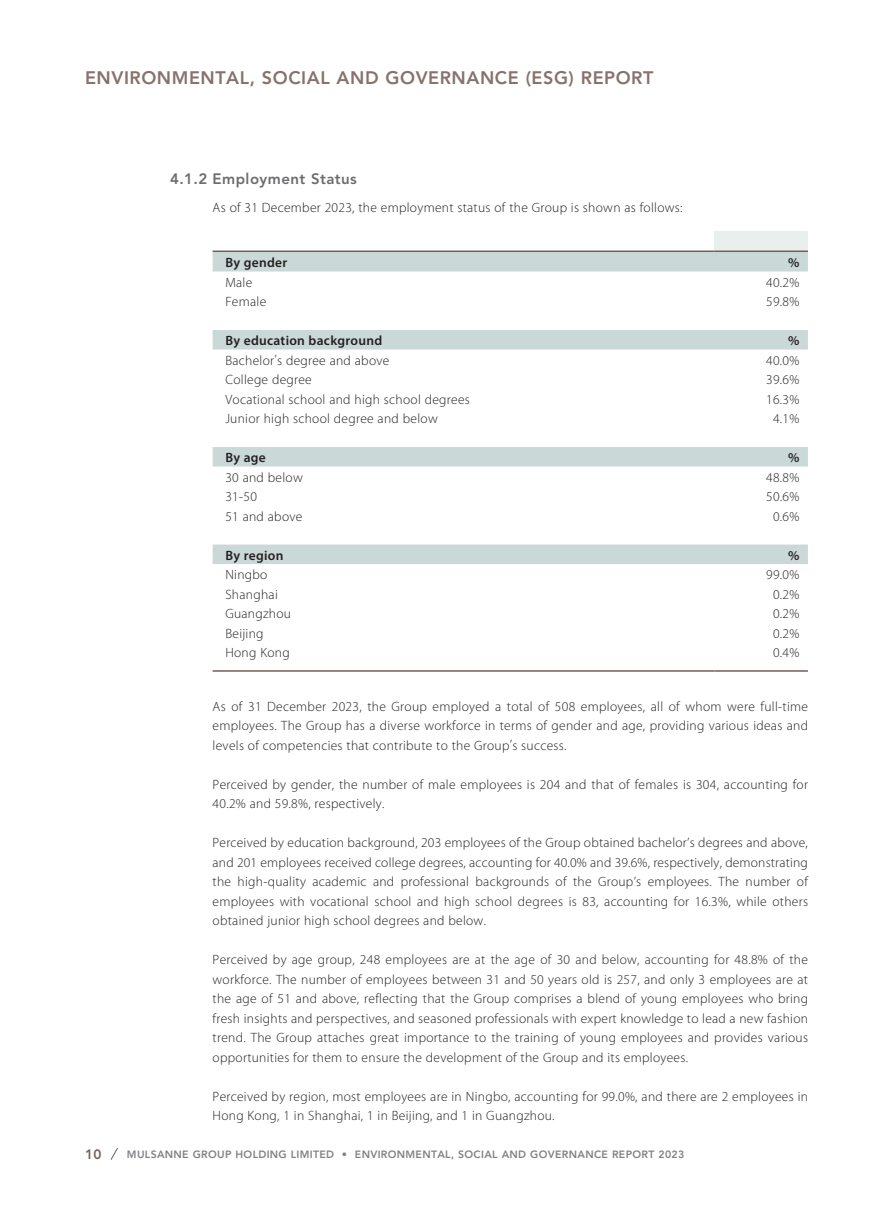
<style>
.page{position:relative;width:893px;height:1212px;background:#fff}
.page>*{position:absolute;margin:0;border:0;box-sizing:border-box;transform-origin:0 0}
.t1{font:800 18px "Avenir LT Std";letter-spacing:.03em;color:#87726c}
.t2{font:800 15px "Avenir LT Std";letter-spacing:.03em;color:#6c6d70}
.t3{font:300 13.5px/19.5px "Myriad Pro";letter-spacing:.02em;color:#231f20;text-align:justify}
.t4{font:600 13.5px "Myriad Pro";letter-spacing:.02em;color:#231f20}
.t5{font:800 13.5px "Avenir LT Std";color:#735e59}
.t6{font:800 10.5px "Avenir LT Std";letter-spacing:.03em;color:#808285}
</style>
<div class="page">
<svg style="left:110px;top:1148px;width:8px;height:12px"></svg>
<div style="left:714px;top:231px;width:94px;height:20px;background:#e9efed"></div>
<svg style="left:213px;top:252px;width:595px;height:312px"></svg>
<div style="left:213px;top:330px;width:595px;height:19px;background:#cad9d7"></div>
<hr style="left:213px;top:670px;width:501px;height:2px;background:#735e59">
<hr style="left:714px;top:670px;width:94px;height:2px;background:#735e59">
<hr style="left:213px;top:250px;width:501px;height:2px;background:#735e59">
<hr style="left:714px;top:250px;width:94px;height:2px;background:#735e59">
<h1 class="t1" style="left:85px;top:67px;width:570px">ENVIRONMENTAL, SOCIAL AND GOVERNANCE (ESG) REPORT</h1>
<p class="t2" style="left:170px;top:169px;width:188px">4.1.2 Employment Status</p>
<p class="t3" style="left:213px;top:197px;width:471px">As of 31 December 2023, the employment status of the Group is shown as follows:</p>
<p class="t4" style="left:225px;top:254px;width:63px">By gender</p>
<p class="t4" style="left:788px;top:254px;width:13px">%</p>
<p class="t3" style="left:225px;top:272px;width:28px">Male</p>
<p class="t3" style="left:766px;top:272px;width:35px">40.2%</p>
<p class="t3" style="left:225px;top:292px;width:42px">Female</p>
<p class="t3" style="left:766px;top:292px;width:35px">59.8%</p>
<p class="t4" style="left:225px;top:332px;width:158px">By education background</p>
<p class="t4" style="left:788px;top:332px;width:13px">%</p>
<p class="t3" style="left:225px;top:350px;width:166px">Bachelor’s degree and above</p>
<p class="t3" style="left:766px;top:350px;width:35px">40.0%</p>
<p class="t3" style="left:225px;top:370px;width:88px">College degree</p>
<p class="t3" style="left:766px;top:370px;width:35px">39.6%</p>
<p class="t3" style="left:225px;top:389px;width:246px">Vocational school and high school degrees</p>
<p class="t3" style="left:766px;top:389px;width:35px">16.3%</p>
<p class="t3" style="left:225px;top:409px;width:214px">Junior high school degree and below</p>
<p class="t3" style="left:773px;top:409px;width:28px">4.1%</p>
<p class="t4" style="left:225px;top:449px;width:42px">By age</p>
<p class="t4" style="left:788px;top:449px;width:13px">%</p>
<p class="t3" style="left:225px;top:467px;width:79px">30 and below</p>
<p class="t3" style="left:766px;top:467px;width:35px">48.8%</p>
<p class="t3" style="left:225px;top:487px;width:33px">31-50</p>
<p class="t3" style="left:766px;top:487px;width:35px">50.6%</p>
<p class="t3" style="left:225px;top:506px;width:79px">51 and above</p>
<p class="t3" style="left:773px;top:506px;width:28px">0.6%</p>
<p class="t4" style="left:225px;top:546px;width:60px">By region</p>
<p class="t4" style="left:788px;top:546px;width:13px">%</p>
<p class="t3" style="left:225px;top:565px;width:44px">Ningbo</p>
<p class="t3" style="left:766px;top:565px;width:35px">99.0%</p>
<p class="t3" style="left:225px;top:584px;width:54px">Shanghai</p>
<p class="t3" style="left:773px;top:584px;width:28px">0.2%</p>
<p class="t3" style="left:225px;top:604px;width:67px">Guangzhou</p>
<p class="t3" style="left:773px;top:604px;width:28px">0.2%</p>
<p class="t3" style="left:225px;top:623px;width:40px">Beijing</p>
<p class="t3" style="left:773px;top:623px;width:28px">0.2%</p>
<p class="t3" style="left:225px;top:643px;width:66px">Hong Kong</p>
<p class="t3" style="left:773px;top:643px;width:28px">0.4%</p>
<p class="t3" style="left:213px;top:697px;width:597px">As of 31 December 2023, the Group employed a total of 508 employees, all of whom were full-time employees. The Group has a diverse workforce in terms of gender and age, providing various ideas and levels of competencies that contribute to the Group’s success.</p>
<p class="t3" style="left:213px;top:775px;width:597px">Perceived by gender, the number of male employees is 204 and that of females is 304, accounting for<br>40.2% and 59.8%, respectively.</p>
<p class="t3" style="left:213px;top:833px;width:597px">Perceived by education background, 203 employees of the Group obtained bachelor’s degrees and above, and 201 employees received college degrees, accounting for 40.0% and 39.6%, respectively, demonstrating the high-quality academic and professional backgrounds of the Group’s employees. The number of employees with vocational school and high school degrees is 83, accounting for 16.3%, while others obtained junior high school degrees and below.</p>
<p class="t3" style="left:213px;top:950px;width:597px">Perceived by age group, 248 employees are at the age of 30 and below, accounting for 48.8% of the workforce. The number of employees between 31 and 50 years old is 257, and only 3 employees are at the age of 51 and above, reflecting that the Group comprises a blend of young employees who bring fresh insights and perspectives, and seasoned professionals with expert knowledge to lead a new fashion trend. The Group attaches great importance to the training of young employees and provides various opportunities for them to ensure the development of the Group and its employees.</p>
<p class="t3" style="left:213px;top:1086px;width:597px">Perceived by region, most employees are in Ningbo, accounting for 99.0%, and there are 2 employees in<br>Hong Kong, 1 in Shanghai, 1 in Beijing, and 1 in Guangzhou.</p>
<p class="t5" style="left:85px;top:1146px;width:18px">10</p>
<p class="t6" style="left:127px;top:1148px;width:559px">MULSANNE GROUP HOLDING LIMITED • ENVIRONMENTAL, SOCIAL AND GOVERNANCE REPORT 2023</p>
</div>
